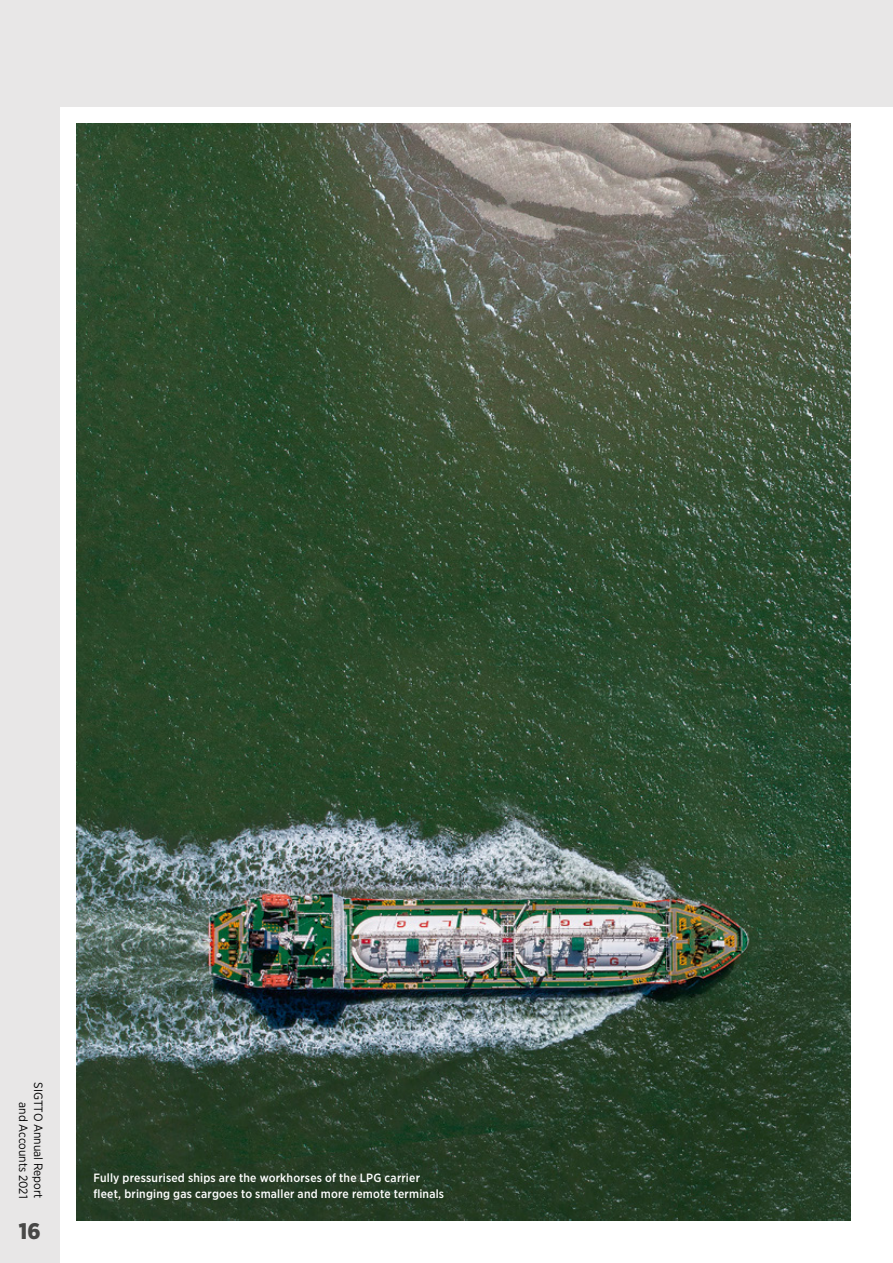
<style>
.page{position:relative;width:893px;height:1263px;background:#fff}
.page>*{position:absolute;margin:0;border:0;box-sizing:border-box;transform-origin:0 0}
.t1{font:900 22.5px "Gotham Narrow";color:#484847}
.t2{font:500 12px/16.5px "Gotham Narrow";letter-spacing:.02em;color:#fff}
.t3{font:12px/15px "Gotham Narrow";color:#000;text-align:right}
</style>
<div class="page">
<div style="left:0;top:0;width:893px;height:106px;background:#e8e7e7"></div>
<div style="left:0;top:106px;width:60px;height:1157px;background:#e8e7e7"></div>
<img style="left:77px;top:123px;width:773px;height:1097px">
<p class="t3" style="left:46px;top:1082px;width:118px;rotate:90deg">SIGTTO Annual Report and Accounts 2021</p>
<h1 class="t1" style="left:19px;top:1216px;width:23px">16</h1>
<p class="t2" style="left:94px;top:1169px;width:352px">Fully pressurised ships are the workhorses of the LPG carrier fleet, bringing gas cargoes to smaller and more remote terminals</p>
</div>
